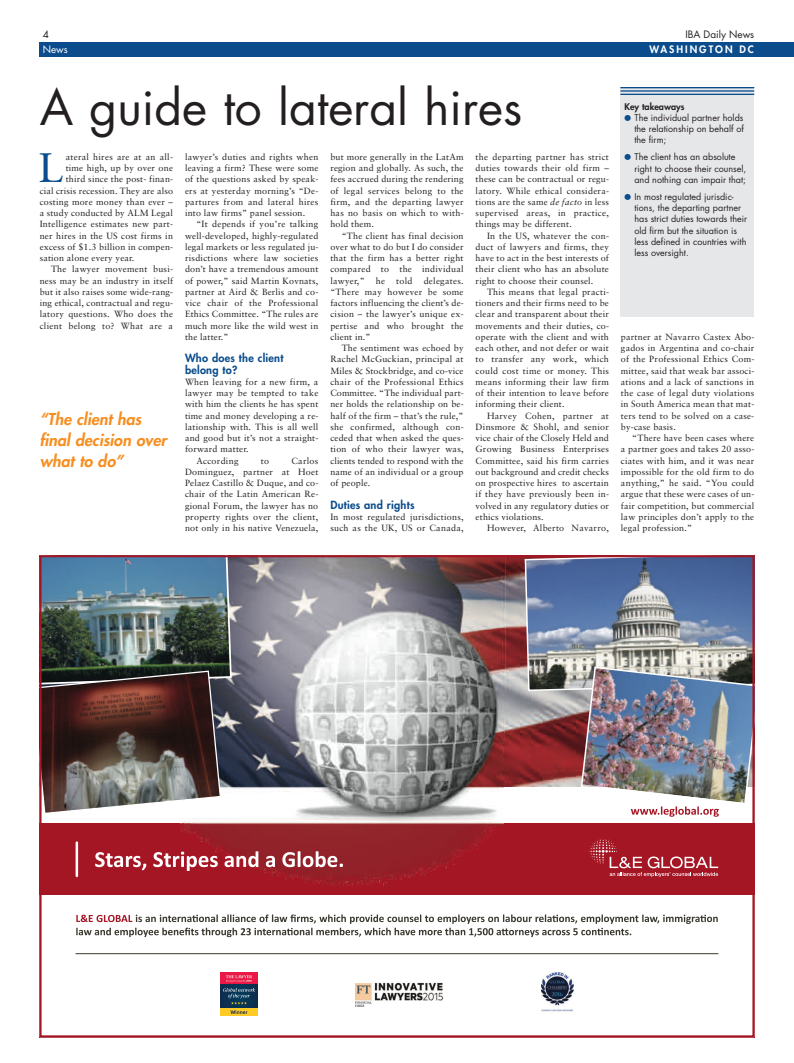
<style>
.page{position:relative;width:794px;height:1063px;background:#fff}
.page>*{position:absolute;margin:0;border:0;box-sizing:border-box;transform-origin:0 0}
.t1{font:48px "Futura";color:#231f20}
.t2{font:41.2px "Sabon";color:#0b4c8c}
.t3{font:italic 800 16px/21px "Futura";color:#f68f22}
.t4{font:800 11px/11.2px "Futura";letter-spacing:.02em;color:#0b4c8c}
.t5{font:10px "Futura";color:#231f20}
.t6{font:800 10px "Futura";letter-spacing:.2em;color:#fff}
.t7{font:10px "Futura";color:#fff}
.t8{font:9px/11.2px "Sabon";letter-spacing:.02em;color:#231f20;text-align:justify}
.t9{font:9px/11.2px "Futura";color:#231f20}
.t10{font:800 9px "Futura";color:#231f20}
.s1{font-style:italic}
.s2{font-weight:800;font-size:16px;color:#0b4c8c}
</style>
<div class="page">
<div style="left:40px;top:43px;width:754px;height:14px;background:#0b4c8c"></div>
<svg style="left:40px;top:555px;width:714px;height:482px"></svg>
<img style="left:40px;top:555px;width:193px;height:260px">
<img style="left:524px;top:555px;width:231px;height:262px">
<div style="left:620px;top:87px;width:134px;height:229px;background:#e6e7e9"></div>
<hr style="left:620px;top:87px;width:134px;height:1px;background:#0b4c8c">
<hr style="left:620px;top:90px;width:134px;height:2px;background:#0b4c8c">
<hr style="left:620px;top:94px;width:134px;height:1px;background:#0b4c8c">
<p class="t5" style="left:43px;top:28px;width:8px">4</p>
<p class="t5" style="left:685px;top:28px;width:70px">IBA Daily News</p>
<p class="t7" style="left:43px;top:43px;width:27px">News</p>
<p class="t6" style="left:649px;top:43px;width:106px">WASHINGTON DC</p>
<h1 class="t1" style="left:40px;top:77px;width:484px">A guide to lateral hires</h1>
<h2 class="t2" style="left:39px;top:143px;width:27px">L</h2>
<p class="t8" style="left:66px;top:151px;width:109px">ateral hires are at an all-</p>
<p class="t8" style="left:66px;top:162px;width:109px">time high, up by over one</p>
<p class="t8" style="left:66px;top:173px;width:109px">third since the post- finan-</p>
<p class="t8" style="left:40px;top:185px;width:135px">cial crisis recession. They are also</p>
<p class="t8" style="left:40px;top:196px;width:135px">costing more money than ever –</p>
<p class="t8" style="left:40px;top:207px;width:135px">a study conducted by ALM Legal</p>
<p class="t8" style="left:40px;top:218px;width:135px">Intelligence estimates new part-</p>
<p class="t8" style="left:40px;top:230px;width:135px">ner hires in the US cost firms in</p>
<p class="t8" style="left:40px;top:241px;width:135px">excess of $1.3 billion in compen-</p>
<p class="t8" style="left:40px;top:252px;width:96px">sation alone every year.</p>
<p class="t8" style="left:51px;top:263px;width:124px">The lawyer movement busi-</p>
<p class="t8" style="left:40px;top:275px;width:135px">ness may be an industry in itself</p>
<p class="t8" style="left:40px;top:286px;width:135px">but it also raises some wide-rang-</p>
<p class="t8" style="left:40px;top:297px;width:135px">ing ethical, contractual and regu-</p>
<p class="t8" style="left:40px;top:308px;width:135px">latory questions. Who does the</p>
<p class="t8" style="left:40px;top:320px;width:135px">client belong to? What are a</p>
<h3 class="t3" style="left:40px;top:408px;width:128px">“The client has final decision over what to do”</h3>
<p class="t8" style="left:185px;top:151px;width:135px">lawyer’s duties and rights when leaving a firm? These were some of the questions asked by speak&shy;ers at yesterday morning’s “De&shy;partures from and lateral hires into law firms” panel session.</p>
<p class="t8" style="left:185px;top:218px;width:135px;text-indent:11px">“It depends if you’re talking well-developed, highly-regulated legal markets or less regulated ju&shy;risdictions where law societies don’t have a tremendous amount of power,” said Martin Kovnats, partner at Aird &amp; Berlis and co&shy;vice chair of the Professional Ethics Committee. “The rules are much more like the wild west in the latter.”</p>
<p class="t4" style="left:185px;top:353px;width:100px">Who does the client belong to?</p>
<p class="t8" style="left:185px;top:376px;width:135px">When leaving for a new firm, a</p>
<p class="t8" style="left:185px;top:387px;width:135px">lawyer may be tempted to take</p>
<p class="t8" style="left:185px;top:398px;width:135px">with him the clients he has spent</p>
<p class="t8" style="left:185px;top:410px;width:135px">time and money developing a re-</p>
<p class="t8" style="left:185px;top:421px;width:135px">lationship with. This is all well</p>
<p class="t8" style="left:185px;top:432px;width:135px">and good but it’s not a straight-</p>
<p class="t8" style="left:185px;top:443px;width:65px">forward matter.</p>
<p class="t8" style="left:196px;top:455px;width:44px">According</p>
<p class="t8" style="left:261px;top:455px;width:10px">to</p>
<p class="t8" style="left:185px;top:455px;width:135px;text-indent:106px">Carlos Dominguez, partner at Hoet Pelaez Castillo &amp; Duque, and co&shy;chair of the Latin American Re&shy;gional Forum, the lawyer has no property rights over the client, not only in his native Venezuela,</p>
<p class="t8" style="left:330px;top:151px;width:135px">but more generally in the LatAm region and globally. As such, the fees accrued during the rendering of legal services belong to the firm, and the departing lawyer has no basis on which to with&shy;hold them.</p>
<p class="t8" style="left:330px;top:230px;width:135px;text-indent:11px">“The client has final decision over what to do but I do consider that the firm has a better right compared to the individual lawyer,” he told delegates. “There may however be some factors influencing the client’s de&shy;cision – the lawyer’s unique ex&shy;pertise and who brought the client in.”</p>
<p class="t8" style="left:330px;top:342px;width:135px;text-indent:11px">The sentiment was echoed by Rachel McGuckian, principal at Miles &amp; Stockbridge, and co-vice chair of the Professional Ethics Committee. “The individual part&shy;ner holds the relationship on be&shy;half of the firm – that’s the rule,” she confirmed, although con&shy;ceded that when asked the ques&shy;tion of who their lawyer was, clients tended to respond with the name of an individual or a group of people.</p>
<p class="t4" style="left:330px;top:499px;width:86px">Duties and rights</p>
<p class="t8" style="left:330px;top:511px;width:135px">In most regulated jurisdictions, such as the UK, US or Canada,</p>
<p class="t8" style="left:475px;top:151px;width:135px">the departing partner has strict duties towards their old firm – these can be contractual or regu&shy;latory. While ethical considera&shy;tions are the same <span class="s1">de facto</span> in less supervised areas, in practice, things may be different.</p>
<p class="t8" style="left:475px;top:230px;width:135px;text-indent:11px">In the US, whatever the con&shy;duct of lawyers and firms, they have to act in the best interests of their client who has an absolute right to choose their counsel.</p>
<p class="t8" style="left:475px;top:286px;width:135px;text-indent:11px">This means that legal practi&shy;tioners and their firms need to be clear and transparent about their movements and their duties, co&shy;operate with the client and with each other, and not defer or wait to transfer any work, which could cost time or money. This means informing their law firm of their intention to leave before informing their client.</p>
<p class="t8" style="left:475px;top:410px;width:135px;text-indent:11px">Harvey Cohen, partner at Dinsmore &amp; Shohl, and senior vice chair of the Closely Held and Growing Business Enterprises Committee, said his firm carries out background and credit checks on prospective hires to ascertain if they have previously been in&shy;volved in any regulatory duties or ethics violations.</p>
<p class="t8" style="left:487px;top:522px;width:123px">However, Alberto Navarro,</p>
<p class="t10" style="left:624px;top:101px;width:62px">Key takeaways</p>
<p class="t9" style="left:634px;top:112px;width:111px;text-align:justify;text-indent:-11px"><span class="s2">•</span> The individual partner holds the relationship on behalf of the firm;</p>
<p class="t9" style="left:634px;top:152px;width:113px;text-indent:-11px"><span class="s2">•</span> The client has an absolute right to choose their counsel, and nothing can impair that;</p>
<p class="t9" style="left:634px;top:191px;width:114px;text-indent:-11px"><span class="s2">•</span> In most regulated jurisdic&shy;tions, the departing partner has strict duties towards their old firm but the situation is less defined in countries with less oversight.</p>
<p class="t8" style="left:621px;top:331px;width:135px">partner at Navarro Castex Abo&shy;gados in Argentina and co-chair of the Professional Ethics Com&shy;mittee, said that weak bar associ&shy;ations and a lack of sanctions in the case of legal duty violations in South America mean that mat&shy;ters tend to be solved on a case&shy;by-case basis.</p>
<p class="t8" style="left:621px;top:432px;width:135px;text-indent:11px">“There have been cases where a partner goes and takes 20 asso&shy;ciates with him, and it was near impossible for the old firm to do anything,” he said. “You could argue that these were cases of un&shy;fair competition, but commercial law principles don’t apply to the legal profession.”</p>
</div>
